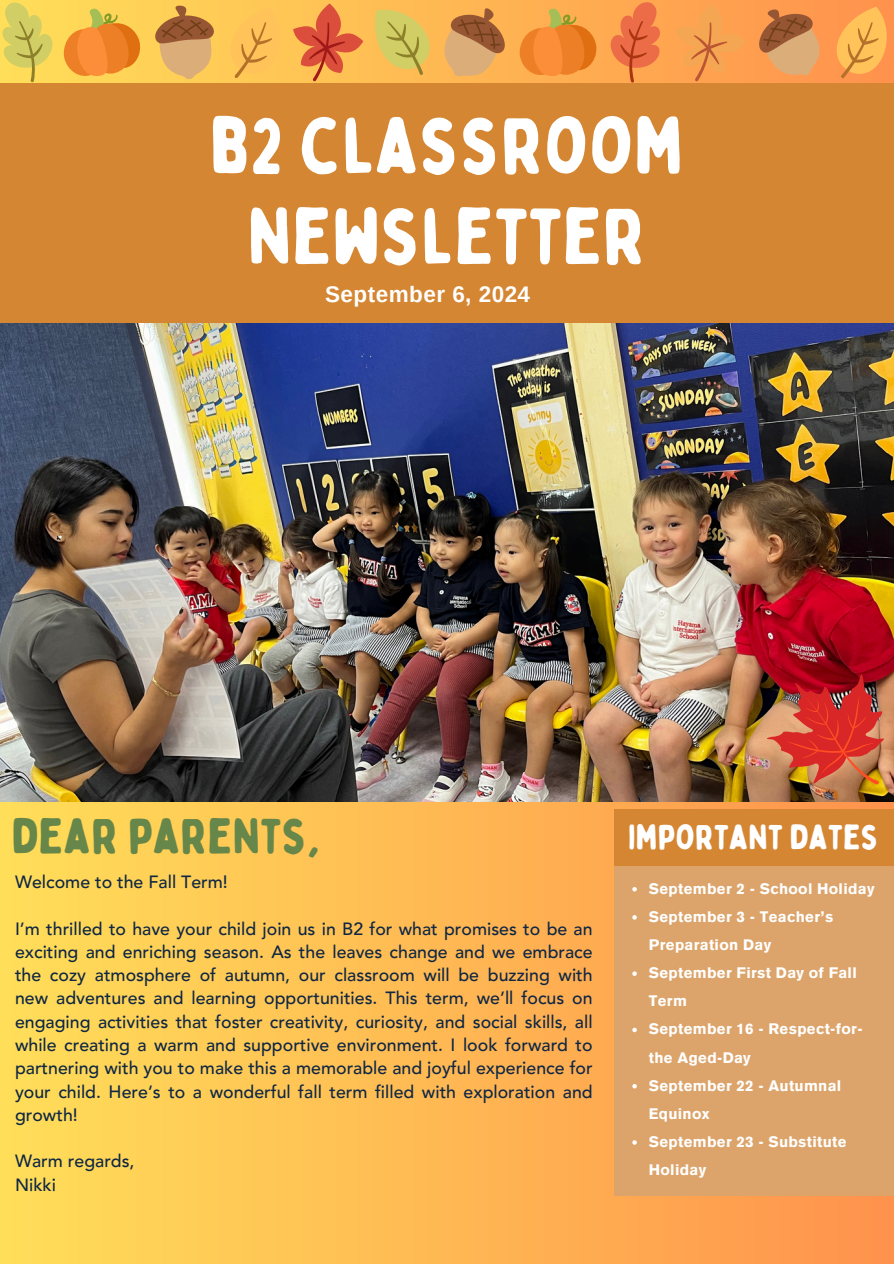
<style>
.page{position:relative;width:894px;height:1264px;background:#fff}
.page>*{position:absolute;margin:0;border:0;box-sizing:border-box;transform-origin:0 0}
.t1{font:79.2px/90.4px "Bobby Jones Soft";color:#fff;text-align:center}
.t2{font:49.5px "Bobby Jones Soft";color:#678649}
.t3{font:34.8px "Bobby Jones Soft";color:#fff}
.t4{font:700 22.5px "Arimo";letter-spacing:.02em;color:#fff}
.t5{font:500 17.7px/23.2px "Avenir";color:#0f2744;text-align:justify}
.t6{font:900 15px/28.2px "Basic Commercial LT Com";letter-spacing:.02em;color:#fff}
</style>
<div class="page">
<div style="left:0;top:0;width:893px;height:1263px;background:linear-gradient(to right,#ffde59,#ff924d)"></div>
<div style="left:0;top:83px;width:893px;height:240px;background:#d58633"></div>
<div style="left:614px;top:861px;width:279px;height:334px;background:#dca46a"></div>
<div style="left:614px;top:809px;width:279px;height:57px;background:#d58633"></div>
<img style="left:0;top:323px;width:893px;height:478px">
<svg style="left:0;top:0;width:53px;height:82px;background:#e2cf5b"></svg>
<svg style="left:675px;top:3px;width:70px;height:78px;background:#f79e4f"></svg>
<svg style="left:62px;top:8px;width:81px;height:71px;background:#f2a53d"></svg>
<svg style="left:609px;top:0;width:53px;height:83px;background:#f08548"></svg>
<svg style="left:518px;top:8px;width:80px;height:69px;background:#f1953a"></svg>
<svg style="left:151px;top:3px;width:212px;height:80px;background:#eba851"></svg>
<svg style="left:369px;top:3px;width:138px;height:76px;background:#dfad56"></svg>
<svg style="left:754px;top:7px;width:139px;height:76px;background:#ea9a51"></svg>
<img style="left:751px;top:658px;width:142px;height:139px">
<svg style="left:632px;top:887px;width:4px;height:4px"></svg>
<svg style="left:632px;top:915px;width:4px;height:4px"></svg>
<svg style="left:632px;top:971px;width:4px;height:4px"></svg>
<svg style="left:632px;top:1027px;width:4px;height:5px"></svg>
<svg style="left:632px;top:1084px;width:4px;height:4px"></svg>
<svg style="left:632px;top:1140px;width:4px;height:4px"></svg>
<h1 class="t1" style="left:209px;top:102px;width:475px">B2 CLASSROOM<br>NEWSLETTER</h1>
<h2 class="t4" style="left:325px;top:281px;width:206px">September 6, 2024</h2>
<p class="t2" style="left:12px;top:805px;width:310px">DEAR PARENTS,</p>
<h3 class="t3" style="left:628px;top:815px;width:252px">IMPORTANT DATES</h3>
<p class="t6" style="left:648px;top:874px;width:227px">September 2 - School Holiday</p>
<p class="t6" style="left:648px;top:902px;width:186px">September 3 - Teacher’s<br>Preparation Day</p>
<p class="t6" style="left:648px;top:958px;width:209px">September First Day of Fall<br>Term</p>
<p class="t6" style="left:648px;top:1014px;width:215px">September 16 - Respect-for&shy;the Aged-Day</p>
<p class="t6" style="left:648px;top:1071px;width:194px">September 22 - Autumnal<br>Equinox</p>
<h5 class="t6" style="left:648px;top:1127px;width:199px">September 23 - Substitute<br>Holiday</h5>
<h4 class="t5" style="left:15px;top:871px;width:214px">Welcome to the Fall Term!</h4>
<p class="t5" style="left:15px;top:917px;width:579px">I’m thrilled to have your child join us in B2 for what promises to be an exciting and enriching season. As the leaves change and we embrace the cozy atmosphere of autumn, our classroom will be buzzing with new adventures and learning opportunities. This term, we’ll focus on engaging activities that foster creativity, curiosity, and social skills, all while creating a warm and supportive environment. I look forward to partnering with you to make this a memorable and joyful experience for your child. Here’s to a wonderful fall term filled with exploration and growth!</p>
<p class="t5" style="left:15px;top:1150px;width:121px">Warm regards,<br>Nikki</p>
</div>
